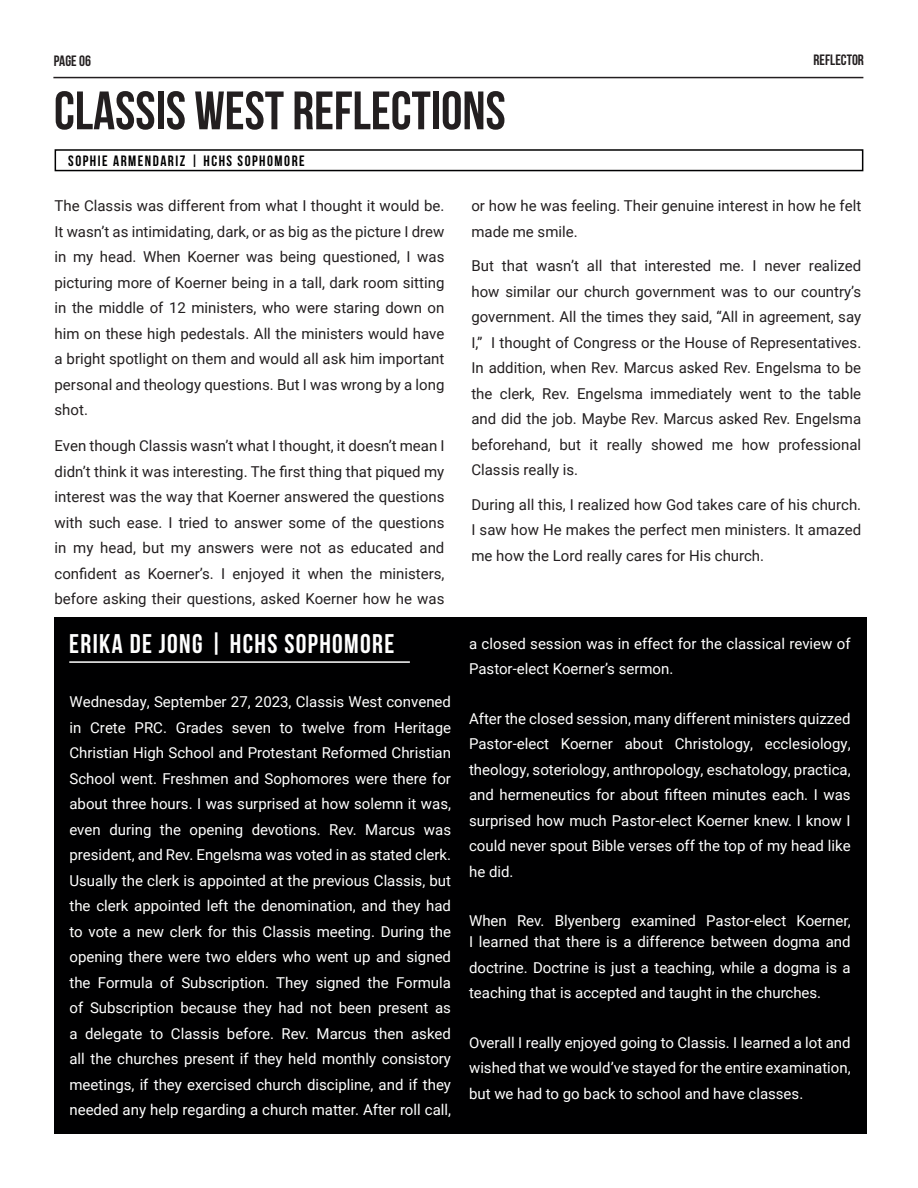
<style>
.page{position:relative;width:918px;height:1188px;background:#fff}
.page>*{position:absolute;margin:0;border:0;box-sizing:border-box;transform-origin:0 0}
.t1{font:700 54px "Bebas Neue";color:#231f20}
.t2{font:700 27px "Bebas Neue";letter-spacing:.05em;color:#fff}
.t3{font:15px/25.5px "Roboto";color:#fff;text-align:justify}
.t4{font:15px/25.5px "Roboto";color:#231f20;text-align:justify}
.t5{font:700 15px "Bebas Neue";letter-spacing:.1em;color:#000001}
.t6{font:700 15px "Bebas Neue";color:#231f20}
</style>
<div class="page">
<div style="left:54px;top:618px;width:812px;height:516px;background:#000001"></div>
<hr style="left:69px;top:661px;width:341px;height:2px;background:#fff">
<hr style="left:53px;top:77px;width:810px;height:1px;background:#231f20">
<div style="left:55px;top:149px;width:808px;height:22px;border:2px solid #000001"></div>
<p class="t6" style="left:54px;top:52px;width:39px">PAGE 06</p>
<p class="t6" style="left:814px;top:52px;width:52px">REFLECTOR</p>
<h1 class="t1" style="left:54px;top:81px;width:453px">CLASSIS WEST REFLECTIONS</h1>
<p class="t5" style="left:68px;top:153px;width:238px">SOPHIE ARMENDARIZ | HCHS SOPHOMORE</p>
<p class="t4" style="left:55px;top:193px;width:391px">The Classis was different from what I thought it would be.<br>It wasn’t as intimidating, dark, or as big as the picture I drew in my head. When Koerner was being questioned, I was picturing more of Koerner being in a tall, dark room sitting in the middle of 12 ministers, who were staring down on him on these high pedestals. All the ministers would have a bright spotlight on them and would all ask him important personal and theology questions. But I was wrong by a long shot.</p>
<p class="t4" style="left:55px;top:433px;width:391px">Even though Classis wasn’t what I thought, it doesn’t mean I didn’t think it was interesting. The first thing that piqued my interest was the way that Koerner answered the questions with such ease. I tried to answer some of the questions in my head, but my answers were not as educated and confident as Koerner’s. I enjoyed it when the ministers, before asking their questions, asked Koerner how he was</p>
<h2 class="t2" style="left:69px;top:629px;width:327px">ERIKA DE JONG | HCHS SOPHOMORE</h2>
<p class="t3" style="left:69px;top:689px;width:383px">Wednesday, September 27, 2023, Classis West convened in Crete PRC. Grades seven to twelve from Heritage Christian High School and Protestant Reformed Christian School went. Freshmen and Sophomores were there for about three hours. I was surprised at how solemn it was, even during the opening devotions. Rev. Marcus was president, and Rev. Engelsma was voted in as stated clerk.<br>Usually the clerk is appointed at the previous Classis, but the clerk appointed left the denomination, and they had to vote a new clerk for this Classis meeting. During the opening there were two elders who went up and signed the Formula of Subscription. They signed the Formula of Subscription because they had not been present as a delegate to Classis before. Rev. Marcus then asked all the churches present if they held monthly consistory meetings, if they exercised church discipline, and if they needed any help regarding a church matter. After roll call,</p>
<p class="t4" style="left:471px;top:193px;width:391px">or how he was feeling. Their genuine interest in how he felt made me smile.</p>
<p class="t4" style="left:471px;top:253px;width:391px">But that wasn’t all that interested me. I never realized how similar our church government was to our country’s government. All the times they said, “All in agreement, say I,” I thought of Congress or the House of Representatives.<br>In addition, when Rev. Marcus asked Rev. Engelsma to be the clerk, Rev. Engelsma immediately went to the table and did the job. Maybe Rev. Marcus asked Rev. Engelsma beforehand, but it really showed me how professional Classis really is.</p>
<p class="t4" style="left:471px;top:491px;width:391px">During all this, I realized how God takes care of his church.<br>I saw how He makes the perfect men ministers. It amazed me how the Lord really cares for His church.</p>
<p class="t3" style="left:469px;top:630px;width:383px">a closed session was in effect for the classical review of<br>Pastor-elect Koerner’s sermon.</p>
<p class="t3" style="left:469px;top:705px;width:383px">After the closed session, many different ministers quizzed Pastor-elect Koerner about Christology, ecclesiology, theology, soteriology, anthropology, eschatology, practica, and hermeneutics for about fifteen minutes each. I was surprised how much Pastor-elect Koerner knew. I know I could never spout Bible verses off the top of my head like he did.</p>
<p class="t3" style="left:469px;top:910px;width:383px;line-height:21px">When Rev. Blyenberg examined Pastor-elect Koerner,<br>I learned that there is a difference between dogma and</p>
<p class="t3" style="left:469px;top:954px;width:383px">doctrine. Doctrine is just a teaching, while a dogma is a teaching that is accepted and taught in the churches.</p>
<p class="t3" style="left:469px;top:1029px;width:383px">Overall I really enjoyed going to Classis. I learned a lot and wished that we would’ve stayed for the entire examination, but we had to go back to school and have classes.</p>
</div>
